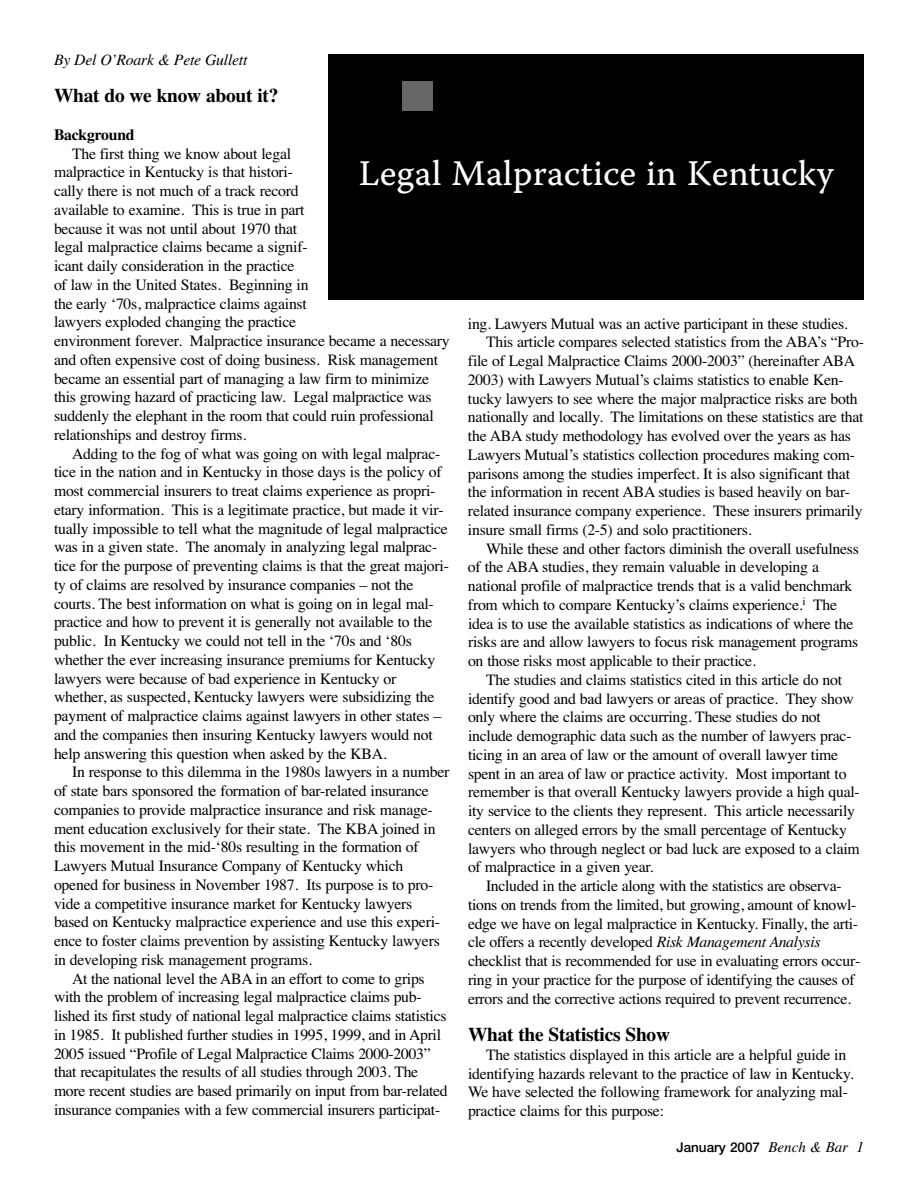
<style>
.page{position:relative;width:918px;height:1188px;background:#fff}
.page>*{position:absolute;margin:0;border:0;box-sizing:border-box;transform-origin:0 0}
.t1{font:36px "Warnock Pro Capt";color:#fff}
.t2{font:700 19.5px "Times";letter-spacing:-.015em;color:#000}
.t3{font:15.75px/18.8px "Times";letter-spacing:-.015em;color:#000}
.t4{font:italic 15.75px "Times";letter-spacing:-.015em;color:#000}
.t5{font:700 15.75px "Times";letter-spacing:-.015em;color:#000}
.t6{font:500 13.5px "Helvetica Neue";color:#000}
.s1{font-style:italic}
.s2{font-family:"Times";font-weight:400;font-style:italic;font-size:15px}
</style>
<div class="page">
<div style="left:329px;top:54px;width:535px;height:246px;background:#000"></div>
<div style="left:403px;top:81px;width:30px;height:30px;background:#666"></div>
<p class="t4" style="left:54px;top:54px;width:195px">By Del O’Roark &amp; Pete Gullett</p>
<p class="t2" style="left:54px;top:89px;width:226px">What do we know about it?</p>
<p class="t5" style="left:54px;top:129px;width:82px">Background</p>
<p class="t3" style="left:54px;top:145px;width:397px;text-indent:18px">The first thing we know about legal<br>malpractice in Kentucky is that histori-<br>cally there is not much of a track record<br>available to examine. This is true in part<br>because it was not until about 1970 that<br>legal malpractice claims became a signif-<br>icant daily consideration in the practice<br>of law in the United States. Beginning in<br>the early ‘70s, malpractice claims against<br>lawyers exploded changing the practice<br>environment forever. Malpractice insurance became a necessary and often expensive cost of doing business. Risk management became an essential part of managing a law firm to minimize this growing hazard of practicing law. Legal malpractice was suddenly the elephant in the room that could ruin professional relationships and destroy firms.</p>
<p class="t3" style="left:54px;top:445px;width:397px;text-indent:18px">Adding to the fog of what was going on with legal malprac&shy;tice in the nation and in Kentucky in those days is the policy of most commercial insurers to treat claims experience as propri&shy;etary information. This is a legitimate practice, but made it vir&shy;tually impossible to tell what the magnitude of legal malpractice was in a given state. The anomaly in analyzing legal malprac&shy;tice for the purpose of preventing claims is that the great majori&shy;ty of claims are resolved by insurance companies – not the courts. The best information on what is going on in legal mal&shy;practice and how to prevent it is generally not available to the public. In Kentucky we could not tell in the ‘70s and ‘80s whether the ever increasing insurance premiums for Kentucky lawyers were because of bad experience in Kentucky or whether, as suspected, Kentucky lawyers were subsidizing the payment of malpractice claims against lawyers in other states – and the companies then insuring Kentucky lawyers would not help answering this question when asked by the KBA.</p>
<p class="t3" style="left:72px;top:764px;width:379px">In response to this dilemma in the 1980s lawyers in a number</p>
<p class="t3" style="left:54px;top:783px;width:376px">of state bars sponsored the formation of bar-related insurance</p>
<p class="t3" style="left:54px;top:802px;width:380px">companies to provide malpractice insurance and risk manage-</p>
<p class="t3" style="left:54px;top:820px;width:383px">ment education exclusively for their state. The KBA joined in</p>
<p class="t3" style="left:54px;top:839px;width:366px">this movement in the mid-‘80s resulting in the formation of</p>
<p class="t3" style="left:54px;top:858px;width:351px">Lawyers Mutual Insurance Company of Kentucky which</p>
<p class="t3" style="left:54px;top:877px;width:381px">opened for business in November 1987. Its purpose is to pro-</p>
<p class="t3" style="left:54px;top:895px;width:360px">vide a competitive insurance market for Kentucky lawyers</p>
<p class="t3" style="left:54px;top:914px;width:388px">based on Kentucky malpractice experience and use this experi-</p>
<p class="t3" style="left:54px;top:933px;width:387px">ence to foster claims prevention by assisting Kentucky lawyers</p>
<p class="t3" style="left:54px;top:952px;width:260px">in developing risk management programs.</p>
<p class="t3" style="left:72px;top:970px;width:354px">At the national level the ABA in an effort to come to grips</p>
<p class="t3" style="left:54px;top:989px;width:369px">with the problem of increasing legal malpractice claims pub-</p>
<p class="t3" style="left:54px;top:1008px;width:394px">lished its first study of national legal malpractice claims statistics</p>
<p class="t3" style="left:54px;top:1027px;width:389px">in 1985. It published further studies in 1995, 1999, and in April</p>
<p class="t3" style="left:54px;top:1045px;width:378px">2005 issued “Profile of Legal Malpractice Claims 2000-2003”</p>
<p class="t3" style="left:54px;top:1064px;width:366px">that recapitulates the results of all studies through 2003. The</p>
<p class="t3" style="left:54px;top:1083px;width:395px">more recent studies are based primarily on input from bar-related</p>
<p class="t3" style="left:54px;top:1102px;width:388px">insurance companies with a few commercial insurers participat-</p>
<h1 class="t1" style="left:359px;top:160px;width:476px">Legal Malpractice in Kentucky</h1>
<p class="t3" style="left:468px;top:315px;width:381px">ing. Lawyers Mutual was an active participant in these studies.</p>
<p class="t3" style="left:486px;top:334px;width:379px">This article compares selected statistics from the ABA’s “Pro-</p>
<p class="t3" style="left:468px;top:353px;width:389px">file of Legal Malpractice Claims 2000-2003” (hereinafter ABA</p>
<p class="t3" style="left:468px;top:372px;width:377px">2003) with Lawyers Mutual’s claims statistics to enable Ken-</p>
<p class="t3" style="left:468px;top:390px;width:391px">tucky lawyers to see where the major malpractice risks are both</p>
<p class="t3" style="left:468px;top:409px;width:397px">nationally and locally. The limitations on these statistics are that</p>
<p class="t3" style="left:468px;top:428px;width:384px">the ABA study methodology has evolved over the years as has</p>
<p class="t3" style="left:468px;top:447px;width:389px">Lawyers Mutual’s statistics collection procedures making com-</p>
<p class="t3" style="left:468px;top:465px;width:384px">parisons among the studies imperfect. It is also significant that</p>
<p class="t3" style="left:468px;top:484px;width:383px">the information in recent ABA studies is based heavily on bar-</p>
<p class="t3" style="left:468px;top:503px;width:396px">related insurance company experience. These insurers primarily</p>
<p class="t3" style="left:468px;top:522px;width:285px">insure small firms (2-5) and solo practitioners.</p>
<p class="t3" style="left:486px;top:540px;width:374px">While these and other factors diminish the overall usefulness</p>
<p class="t3" style="left:468px;top:559px;width:353px">of the ABA studies, they remain valuable in developing a</p>
<p class="t3" style="left:468px;top:578px;width:386px">national profile of malpractice trends that is a valid benchmark</p>
<p class="t3" style="left:468px;top:597px;width:371px">from which to compare Kentucky’s claims experience.<sup>i</sup> The</p>
<p class="t3" style="left:468px;top:615px;width:387px">idea is to use the available statistics as indications of where the</p>
<p class="t3" style="left:468px;top:634px;width:392px">risks are and allow lawyers to focus risk management programs</p>
<p class="t3" style="left:468px;top:653px;width:290px">on those risks most applicable to their practice.</p>
<p class="t3" style="left:486px;top:672px;width:358px">The studies and claims statistics cited in this article do not</p>
<p class="t3" style="left:468px;top:690px;width:387px">identify good and bad lawyers or areas of practice. They show</p>
<p class="t3" style="left:468px;top:709px;width:355px">only where the claims are occurring. These studies do not</p>
<p class="t3" style="left:468px;top:728px;width:385px">include demographic data such as the number of lawyers prac-</p>
<p class="t3" style="left:468px;top:747px;width:372px">ticing in an area of law or the amount of overall lawyer time</p>
<p class="t3" style="left:468px;top:765px;width:380px">spent in an area of law or practice activity. Most important to</p>
<p class="t3" style="left:468px;top:784px;width:393px">remember is that overall Kentucky lawyers provide a high qual-</p>
<p class="t3" style="left:468px;top:803px;width:389px">ity service to the clients they represent. This article necessarily</p>
<p class="t3" style="left:468px;top:822px;width:380px">centers on alleged errors by the small percentage of Kentucky</p>
<p class="t3" style="left:468px;top:840px;width:393px">lawyers who through neglect or bad luck are exposed to a claim</p>
<p class="t3" style="left:468px;top:859px;width:187px">of malpractice in a given year.</p>
<p class="t3" style="left:486px;top:878px;width:357px">Included in the article along with the statistics are observa-</p>
<p class="t3" style="left:468px;top:897px;width:390px">tions on trends from the limited, but growing, amount of knowl-</p>
<p class="t3" style="left:468px;top:915px;width:392px">edge we have on legal malpractice in Kentucky. Finally, the arti-</p>
<p class="t3" style="left:468px;top:934px;width:354px">cle offers a recently developed <span class="s1">Risk Management Analysis</span></p>
<p class="t3" style="left:468px;top:953px;width:394px">checklist that is recommended for use in evaluating errors occur-</p>
<p class="t3" style="left:468px;top:972px;width:388px">ring in your practice for the purpose of identifying the causes of</p>
<p class="t3" style="left:468px;top:990px;width:385px">errors and the corrective actions required to prevent recurrence.</p>
<p class="t2" style="left:468px;top:1027px;width:204px">What the Statistics Show</p>
<p class="t3" style="left:468px;top:1047px;width:387px;text-indent:18px">The statistics displayed in this article are a helpful guide in identifying hazards relevant to the practice of law in Kentucky.<br>We have selected the following framework for analyzing mal&shy;practice claims for this purpose:</p>
<p class="t6" style="left:676px;top:1142px;width:189px">January 2007 <span class="s2">Bench &amp; Bar 1</span></p>
</div>
